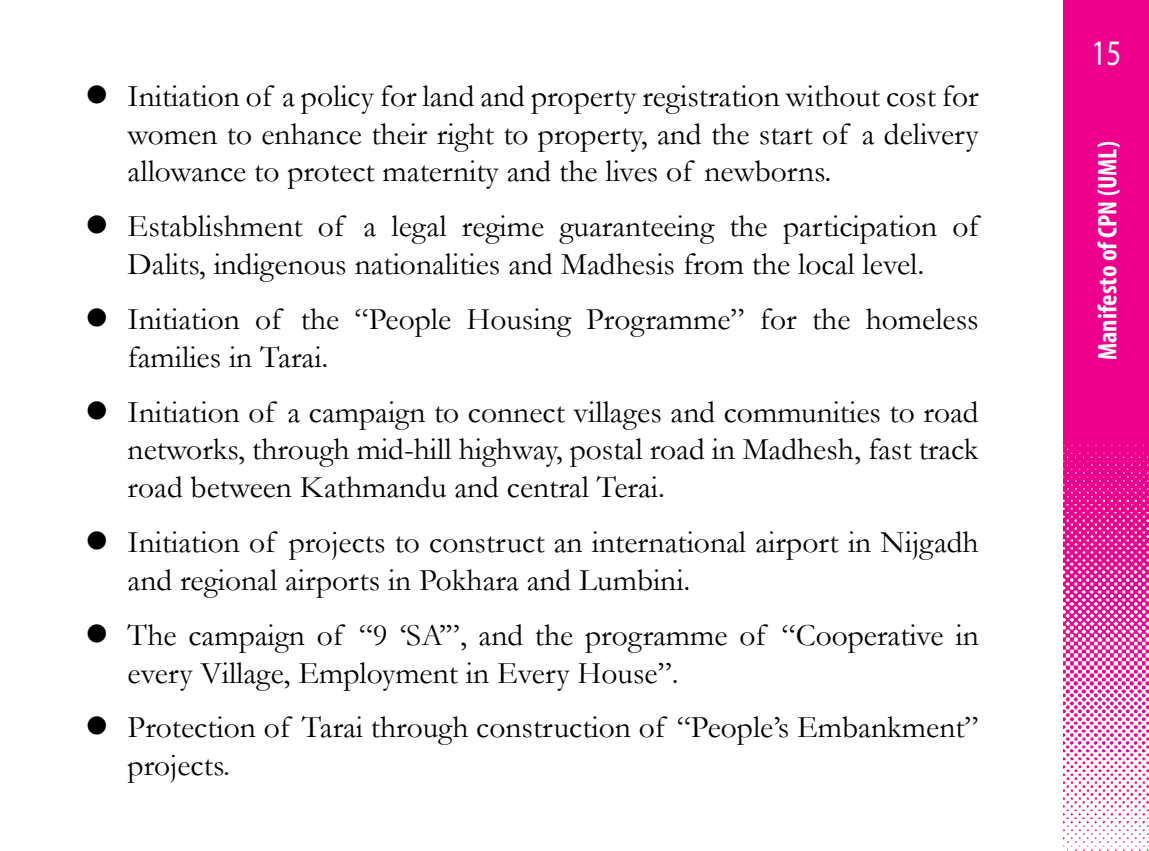
<style>
.page{position:relative;width:1149px;height:851px;background:#fff}
.page>*{position:absolute;margin:0;border:0;box-sizing:border-box;transform-origin:0 0}
.t1{font:36px "Myriad Pro";color:#fff;scale:.8 1}
.t2{font:31.5px/37.8px "Garamond";color:#000}
.t3{font:700 condensed 27px "Myriad Pro";color:#fff}
</style>
<div class="page">
<img style="left:1063px;top:0;width:85px;height:850px">
<p class="t2" style="left:128px;top:76px;width:852px;text-align:justify;text-indent:-43px">● Initiation of a policy for land and property registration without cost for women to enhance their right to property, and the start of a delivery allowance to protect maternity and the lives of newborns.</p>
<p class="t2" style="left:85px;top:207px;width:894px;text-align:center">● Establishment of a legal regime guaranteeing the participation of<br>Dalits, indigenous nationalities and Madhesis from the local level.</p>
<p class="t2" style="left:128px;top:300px;width:852px;text-indent:-43px">● Initiation of the “People Housing Programme” for the homeless families in Tarai.</p>
<p class="t2" style="left:128px;top:392px;width:852px;text-align:justify;text-indent:-43px">● Initiation of a campaign to connect villages and communities to road networks, through mid-hill highway, postal road in Madhesh, fast track road between Kathmandu and central Terai.</p>
<p class="t2" style="left:128px;top:523px;width:852px;text-indent:-43px">● Initiation of projects to construct an international airport in Nijgadh and regional airports in Pokhara and Lumbini.</p>
<p class="t2" style="left:128px;top:615px;width:852px;text-indent:-43px">● The campaign of “9 ‘SA’”, and the programme of “Cooperative in every Village, Employment in Every House”.</p>
<p class="t2" style="left:128px;top:708px;width:852px;text-indent:-43px">● Protection of Tarai through construction of “People’s Embankment” projects.</p>
<p class="t1" style="left:1091px;top:31px;width:38px">15</p>
<p class="t3" style="left:1090px;top:360px;width:220px;rotate:-90deg">Manifesto ofCPN (UML)</p>
</div>
